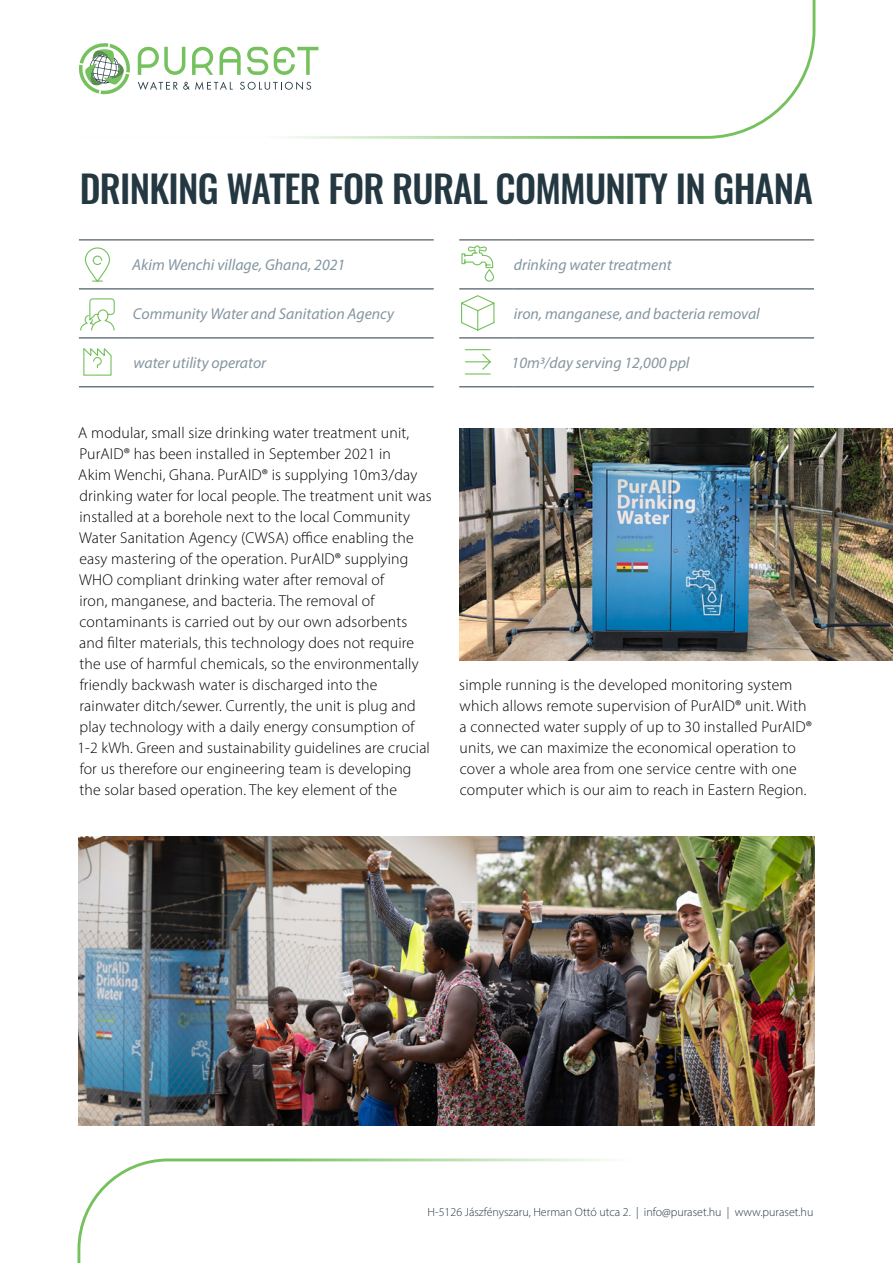
<style>
.page{position:relative;width:893px;height:1263px;background:#fff}
.page>*{position:absolute;margin:0;border:0;box-sizing:border-box;transform-origin:0 0}
.t1{font:500 37.5px "Oswald";letter-spacing:-.02em;color:#243842}
.t2{font:300 15.75px/21px "Myriad Pro";letter-spacing:.01em;color:#000}
.t3{font:italic 15.75px "Myriad Pro";color:#8496a0}
.t4{font:300 12px "Myriad Pro";color:#243842}
</style>
<div class="page">
<svg style="left:102px;top:0;width:714px;height:139px"></svg>
<svg style="left:78px;top:43px;width:53px;height:51px"></svg>
<svg style="left:138px;top:81px;width:95px;height:9px"></svg>
<svg style="left:240px;top:82px;width:71px;height:8px"></svg>
<svg style="left:138px;top:47px;width:47px;height:28px"></svg>
<svg style="left:192px;top:47px;width:21px;height:28px"></svg>
<svg style="left:220px;top:47px;width:21px;height:28px"></svg>
<svg style="left:274px;top:47px;width:44px;height:28px"></svg>
<svg style="left:247px;top:47px;width:21px;height:28px"></svg>
<svg style="left:77px;top:1158px;width:534px;height:105px"></svg>
<hr style="left:79px;top:240px;width:54px;height:1px;background:#243842">
<hr style="left:133px;top:240px;width:301px;height:1px;background:#243842">
<hr style="left:79px;top:289px;width:54px;height:1px;background:#243842">
<hr style="left:133px;top:289px;width:301px;height:1px;background:#243842">
<hr style="left:79px;top:338px;width:54px;height:1px;background:#243842">
<hr style="left:133px;top:338px;width:301px;height:1px;background:#243842">
<hr style="left:79px;top:387px;width:54px;height:1px;background:#243842">
<hr style="left:133px;top:387px;width:301px;height:1px;background:#243842">
<svg style="left:84px;top:247px;width:26px;height:35px"></svg>
<svg style="left:80px;top:298px;width:35px;height:33px"></svg>
<svg style="left:83px;top:348px;width:29px;height:28px"></svg>
<hr style="left:459px;top:240px;width:54px;height:1px;background:#243842">
<hr style="left:513px;top:240px;width:301px;height:1px;background:#243842">
<hr style="left:459px;top:289px;width:54px;height:1px;background:#243842">
<hr style="left:513px;top:289px;width:301px;height:1px;background:#243842">
<hr style="left:459px;top:338px;width:54px;height:1px;background:#243842">
<hr style="left:513px;top:338px;width:301px;height:1px;background:#243842">
<hr style="left:459px;top:387px;width:54px;height:1px;background:#243842">
<hr style="left:513px;top:387px;width:301px;height:1px;background:#243842">
<svg style="left:461px;top:245px;width:33px;height:37px"></svg>
<svg style="left:461px;top:295px;width:34px;height:36px"></svg>
<svg style="left:464px;top:349px;width:27px;height:26px"></svg>
<img style="left:459px;top:428px;width:434px;height:232px">
<img style="left:79px;top:837px;width:735px;height:288px">
<h1 class="t1" style="left:80px;top:169px;width:735px">DRINKING WATER FOR RURAL COMMUNITY IN GHANA</h1>
<p class="t3" style="left:132px;top:255px;width:214px">Akim Wenchi village, Ghana, 2021</p>
<p class="t3" style="left:133px;top:304px;width:263px">Community Water and Sanitation Agency</p>
<p class="t3" style="left:134px;top:353px;width:134px">water utility operator</p>
<p class="t2" style="left:77px;top:422px;width:356px">A modular, small size drinking water treatment unit, PurAID® has been installed in September 2021 in<br>Akim Wenchi, Ghana. PurAID® is supplying 10m3/day drinking water for local people. The treatment unit was installed at a borehole next to the local Community Water Sanitation Agency (CWSA) office enabling the easy mastering of the operation. PurAID® supplying WHO compliant drinking water after removal of<br>iron, manganese, and bacteria. The removal of contaminants is carried out by our own adsorbents and filter materials, this technology does not require the use of harmful chemicals, so the environmentally friendly backwash water is discharged into the rainwater ditch/sewer. Currently, the unit is plug and play technology with a daily energy consumption of 1-2 kWh. Green and sustainability guidelines are crucial for us therefore our engineering team is developing the solar based operation. The key element of the</p>
<p class="t3" style="left:514px;top:255px;width:160px">drinking water treatment</p>
<p class="t3" style="left:514px;top:304px;width:248px">iron, manganese, and bacteria removal</p>
<p class="t3" style="left:512px;top:353px;width:179px">10m3/day serving 12,000 ppl</p>
<p class="t2" style="left:459px;top:674px;width:354px">simple running is the developed monitoring system which allows remote supervision of PurAID® unit. With a connected water supply of up to 30 installed PurAID® units, we can maximize the economical operation to cover a whole area from one service centre with one computer which is our aim to reach in Eastern Region.</p>
<p class="t4" style="left:428px;top:1205px;width:387px">H-5126 Jászfényszaru, Herman Ottó utca 2. | info@puraset.hu | www.puraset.hu</p>
</div>
